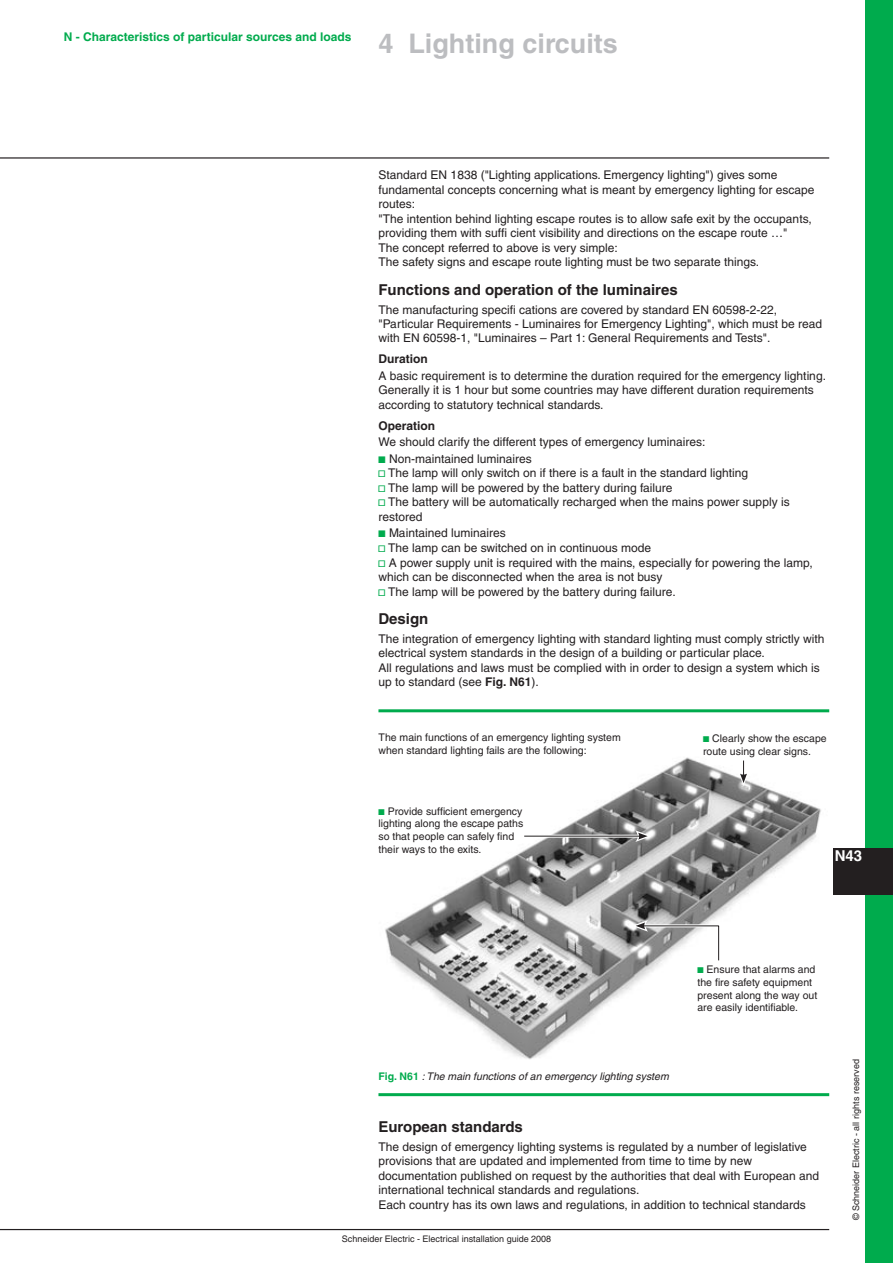
<style>
.page{position:relative;width:893px;height:1263px;background:#fff}
.page>*{position:absolute;margin:0;border:0;box-sizing:border-box;transform-origin:0 0}
.t1{font:700 27px "Helvetica";color:#bcbdc0}
.t2{font:700 15px "Helvetica";color:#231f20}
.t3{font:700 15px "Helvetica";color:#fff}
.t4{font:12px/14.4px "Helvetica";color:#231f20}
.t5{font:700 12px "Helvetica";color:#00ab4d}
.t6{font:700 12px "Helvetica";color:#231f20}
.t7{font:10.5px/12.6px "Helvetica";color:#231f20}
.t8{font:italic 10.5px "Helvetica";color:#231f20}
.t9{font:9px "Helvetica";color:#231f20}
.s1{font-family:"Graph Sch";color:#00ab4d}
.s2{font-weight:700}
.s3{font-weight:700;font-style:normal;color:#00ab4d}
</style>
<div class="page">
<hr style="left:0;top:1229px;width:829px;height:1px;background:#231f20">
<hr style="left:0;top:157px;width:829px;height:2px;background:#231f20">
<div style="left:865px;top:867px;width:28px;height:396px;background:#00ab4d"></div>
<div style="left:865px;top:0;width:28px;height:867px;background:#00ab4d"></div>
<div style="left:833px;top:848px;width:60px;height:47px;background:#231f20"></div>
<img style="left:385px;top:757px;width:436px;height:302px">
<hr style="left:378px;top:709px;width:451px;height:3px;background:#00ab4d">
<hr style="left:378px;top:1093px;width:451px;height:3px;background:#00ab4d">
<svg style="left:738px;top:760px;width:11px;height:26px"></svg>
<svg style="left:632px;top:920px;width:90px;height:43px"></svg>
<hr style="left:523px;top:835px;width:118px;height:3px;background:#fff">
<hr style="left:524px;top:836px;width:116px;height:1px;background:#231f20">
<svg style="left:635px;top:830px;width:16px;height:12px"></svg>
<p class="t5" style="left:64px;top:30px;width:289px">N - Characteristics of particular sources and loads</p>
<h1 class="t1" style="left:378px;top:27px;width:241px">4 Lighting circuits</h1>
<p class="t4" style="left:379px;top:168px;width:437px">Standard EN 1838 ("Lighting applications. Emergency lighting") gives some fundamental concepts concerning what is meant by emergency lighting for escape routes:<br>"The intention behind lighting escape routes is to allow safe exit by the occupants, providing them with suffi cient visibility and directions on the escape route …"<br>The concept referred to above is very simple:<br>The safety signs and escape route lighting must be two separate things.</p>
<p class="t2" style="left:378px;top:280px;width:301px">Functions and operation of the luminaires</p>
<p class="t4" style="left:379px;top:302px;width:445px">The manufacturing specifi cations are covered by standard EN 60598-2-22, "Particular Requirements - Luminaires for Emergency Lighting", which must be read with EN 60598-1, "Luminaires – Part 1: General Requirements and Tests".</p>
<p class="t6" style="left:378px;top:352px;width:51px">Duration</p>
<p class="t4" style="left:379px;top:368px;width:449px">A basic requirement is to determine the duration required for the emergency lighting.<br>Generally it is 1 hour but some countries may have different duration requirements according to statutory technical standards.</p>
<p class="t6" style="left:378px;top:418px;width:58px">Operation</p>
<p class="t4" style="left:379px;top:433px;width:328px;line-height:16.6px">We should clarify the different types of emergency luminaires: <span class="s1">b</span> Non-maintained luminaires</p>
<p class="t4" style="left:379px;top:466px;width:413px"><span class="s1">v</span> The lamp will only switch on if there is a fault in the standard lighting<br><span class="s1">v</span> The lamp will be powered by the battery during failure<br><span class="s1">v</span> The battery will be automatically recharged when the mains power supply is restored</p>
<p class="t4" style="left:379px;top:526px;width:436px"><span class="s1">b</span> Maintained luminaires<br><span class="s1">v</span> The lamp can be switched on in continuous mode<br><span class="s1">v</span> A power supply unit is required with the mains, especially for powering the lamp, which can be disconnected when the area is not busy<br><span class="s1">v</span> The lamp will be powered by the battery during failure.</p>
<p class="t2" style="left:378px;top:610px;width:52px">Design</p>
<p class="t4" style="left:379px;top:631px;width:448px">The integration of emergency lighting with standard lighting must comply strictly with electrical system standards in the design of a building or particular place.<br>All regulations and laws must be complied with in order to design a system which is up to standard (see <span class="s2">Fig. N61</span>).</p>
<p class="t7" style="left:379px;top:731px;width:244px">The main functions of an emergency lighting system when standard lighting fails are the following:</p>
<p class="t7" style="left:703px;top:732px;width:125px"><span class="s1">b</span> Clearly show the escape route using clear signs.</p>
<p class="t7" style="left:379px;top:805px;width:146px"><span class="s1">b</span> Provide sufficient emergency lighting along the escape paths so that people can safely find their ways to the exits.</p>
<p class="t3" style="left:835px;top:847px;width:29px">N43</p>
<p class="t7" style="left:697px;top:963px;width:121px"><span class="s1">b</span> Ensure that alarms and the fire safety equipment present along the way out are easily identifiable.</p>
<p class="t8" style="left:378px;top:1070px;width:292px"><span class="s3">Fig. N61</span> : The main functions of an emergency lighting system</p>
<p class="t2" style="left:378px;top:1118px;width:146px">European standards</p>
<p class="t4" style="left:379px;top:1139px;width:442px">The design of emergency lighting systems is regulated by a number of legislative provisions that are updated and implemented from time to time by new documentation published on request by the authorities that deal with European and international technical standards and regulations.<br>Each country has its own laws and regulations, in addition to technical standards</p>
<p class="t9" style="left:342px;top:1234px;width:211px">Schneider Electric - Electrical installation guide 2008</p>
<p class="t9" style="left:851px;top:1220px;width:162px;rotate:-90deg">© Schneider Electric - all rights reserved</p>
</div>
